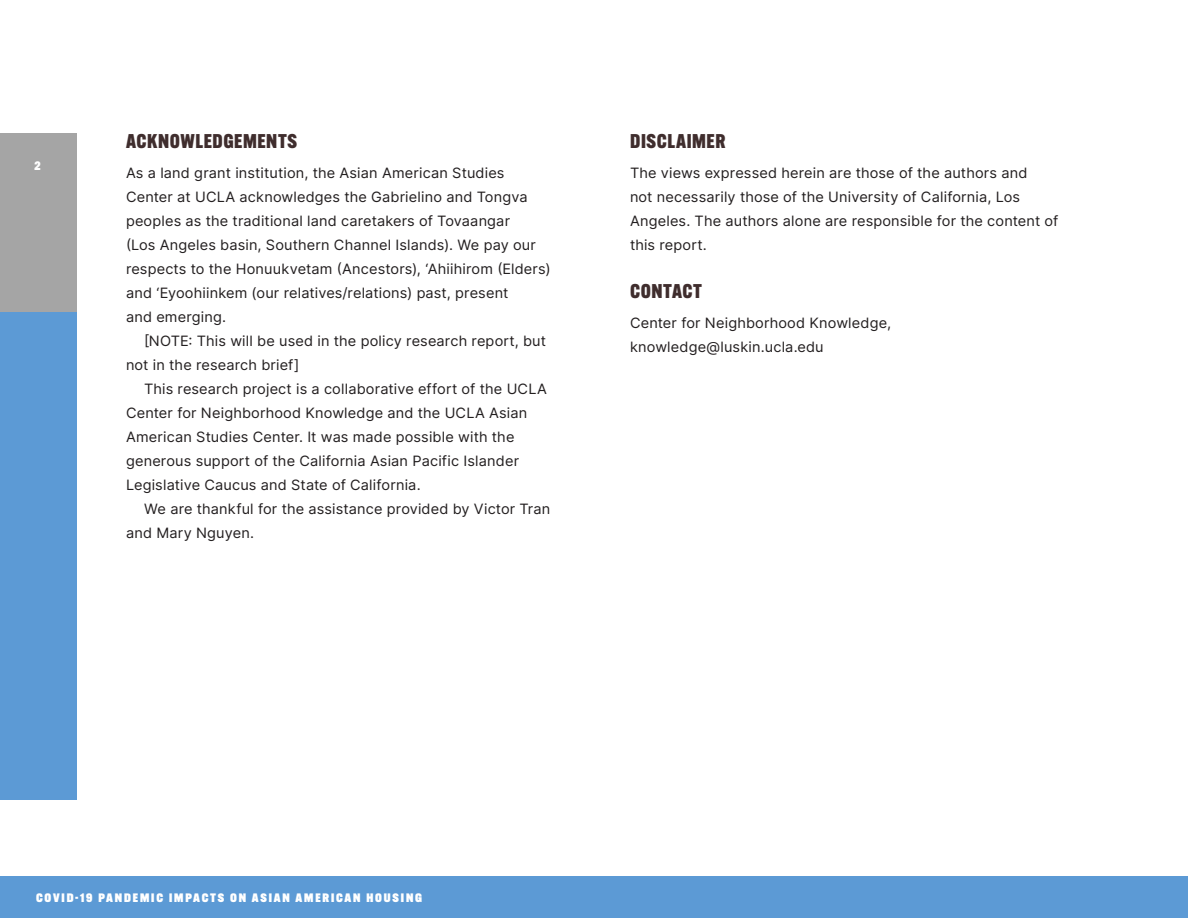
<style>
.page{position:relative;width:1188px;height:918px;background:#fff}
.page>*{position:absolute;margin:0;border:0;box-sizing:border-box;transform-origin:0 0}
._0b_chapter_sub{font:800 19.5px "Alternate Gothic ATF";letter-spacing:.03em;color:#3f2d2d}
._00body_no_ind{font:14.25px/24px "Inter";letter-spacing:.01em;color:#231f20}
._00body{font:14.25px/24px "Inter";letter-spacing:.01em;color:#231f20}
.t1{font:900 12px "Alternate Gothic ATF";letter-spacing:.15em;color:#fff}
</style>
<div class="page">
<div style="left:0;top:877px;width:1188px;height:41px;background:#5c9ad5"></div>
<div style="left:0;top:312px;width:76px;height:488px;background:#5c9ad5"></div>
<div style="left:0;top:134px;width:76px;height:178px;background:#a5a5a5"></div>
<p class="t1" style="left:35px;top:158px;width:8px">2</p>
<p class="_0b_chapter_sub" style="left:126px;top:129px;width:172px">ACKNOWLEDGEMENTS</p>
<p class="_00body_no_ind" style="left:126px;top:161px;width:426px">As a land grant institution, the Asian American Studies Center at UCLA acknowledges the Gabrielino and Tongva peoples as the traditional land caretakers of Tovaangar<br>(Los Angeles basin, Southern Channel Islands). We pay our respects to the Honuukvetam (Ancestors), ‘Ahiihirom (Elders) and ‘Eyoohiinkem (our relatives/relations) past, present<br>and emerging.</p>
<p class="_00body" style="left:126px;top:329px;width:422px;text-indent:18px">[NOTE: This will be used in the policy research report, but not in the research brief]</p>
<p class="_00body" style="left:126px;top:377px;width:422px;text-indent:18px">This research project is a collaborative effort of the UCLA Center for Neighborhood Knowledge and the UCLA Asian American Studies Center. It was made possible with the generous support of the California Asian Pacific Islander Legislative Caucus and State of California.</p>
<p class="_00body" style="left:126px;top:497px;width:426px;text-indent:18px">We are thankful for the assistance provided by Victor Tran and Mary Nguyen.</p>
<p class="_0b_chapter_sub" style="left:630px;top:129px;width:97px">DISCLAIMER</p>
<p class="_00body_no_ind" style="left:630px;top:161px;width:430px">The views expressed herein are those of the authors and<br>not necessarily those of the University of California, Los Angeles. The authors alone are responsible for the content of this report.</p>
<p class="_0b_chapter_sub" style="left:630px;top:279px;width:73px">CONTACT</p>
<p class="_00body_no_ind" style="left:630px;top:311px;width:263px">Center for Neighborhood Knowledge, knowledge@luskin.ucla.edu</p>
<p class="t1" style="left:36px;top:890px;width:388px">COVID-19 PANDEMIC IMPACTS ON ASIAN AMERICAN HOUSING</p>
</div>
